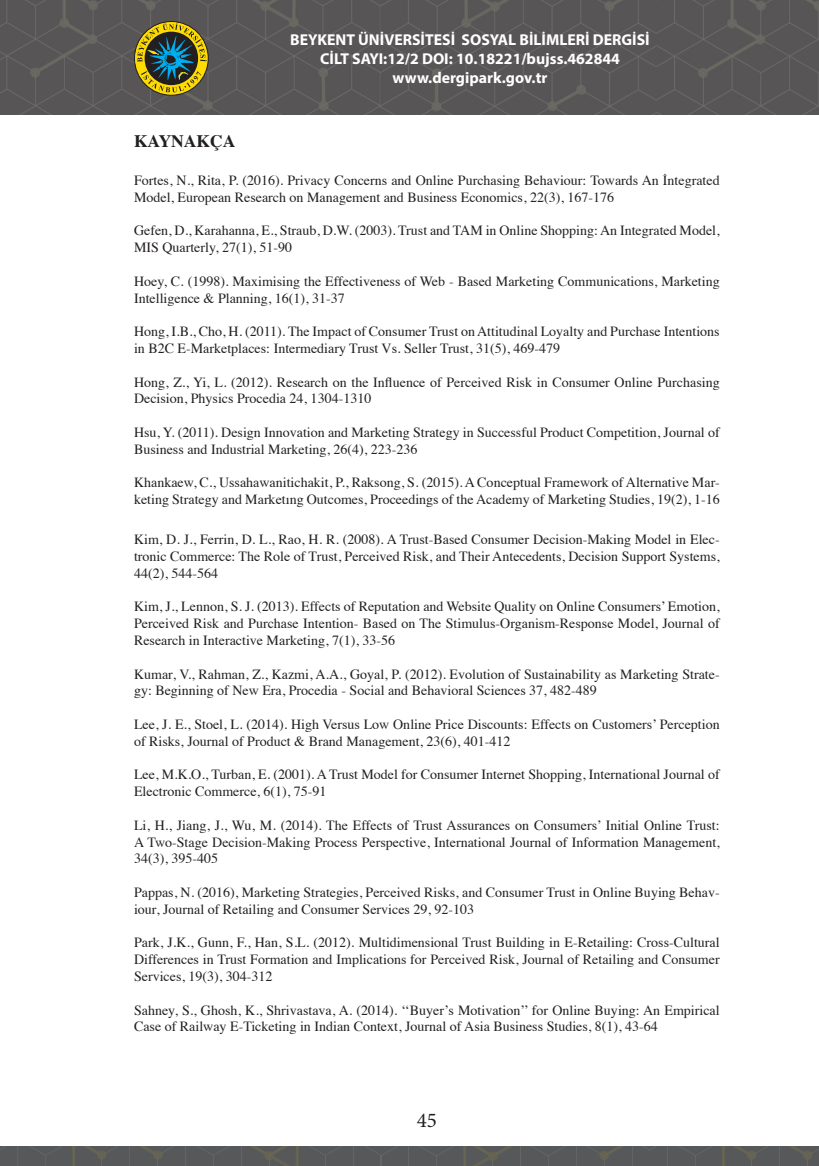
<style>
.page{position:relative;width:819px;height:1166px;background:#fff}
.page>*{position:absolute;margin:0;border:0;box-sizing:border-box;transform-origin:0 0}
.t1{font:21px "Minion Pro";color:#231f20}
.t2{font:700 17.5px "Times";color:#231f20}
.t3{font:700 15.75px/18.9px "Myriad Pro";color:#fff;text-align:center}
.t4{font:14px/16.8px "Times";color:#231f20}
</style>
<div class="page">
<img style="left:0;top:0;width:819px;height:114px">
<svg style="left:0;top:1146px;width:819px;height:20px;background:#585959"></svg>
<svg style="left:134px;top:21px;width:75px;height:75px;background:#6c7137"></svg>
<p class="t3" style="left:290px;top:30px;width:361px">BEYKENT ÜNİVERSİTESİ SOSYAL BİLİMLERİ DERGİSİ<br>CİLT SAYI:12/2 DOI: 10.18221/bujss.462844 www.dergipark.gov.tr</p>
<p class="t2" style="left:134px;top:134px;width:103px">KAYNAKÇA</p>
<p class="t4" style="left:134px;top:173px;width:587px">Fortes, N., Rita, P. (2016). Privacy Concerns and Online Purchasing Behaviour: Towards An İntegrated<br>Model, European Research on Management and Business Economics, 22(3), 167-176</p>
<p class="t4" style="left:134px;top:223px;width:587px">Gefen, D., Karahanna, E., Straub, D.W. (2003). Trust and TAM in Online Shopping: An Integrated Model,<br>MIS Quarterly, 27(1), 51-90</p>
<p class="t4" style="left:134px;top:274px;width:587px">Hoey, C. (1998). Maximising the Effectiveness of Web - Based Marketing Communications, Marketing<br>Intelligence &amp; Planning, 16(1), 31-37</p>
<p class="t4" style="left:134px;top:324px;width:587px">Hong, I.B., Cho, H. (2011). The Impact of Consumer Trust on Attitudinal Loyalty and Purchase Intentions in B2C E-Marketplaces: Intermediary Trust Vs. Seller Trust, 31(5), 469-479</p>
<p class="t4" style="left:134px;top:375px;width:587px">Hong, Z., Yi, L. (2012). Research on the Influence of Perceived Risk in Consumer Online Purchasing<br>Decision, Physics Procedia 24, 1304-1310</p>
<p class="t4" style="left:134px;top:425px;width:587px">Hsu, Y. (2011). Design Innovation and Marketing Strategy in Successful Product Competition, Journal of<br>Business and Industrial Marketing, 26(4), 223-236</p>
<p class="t4" style="left:134px;top:475px;width:587px">Khankaew, C., Ussahawanitichakit, P., Raksong, S. (2015). A Conceptual Framework of Alternative Mar&shy;keting Strategy and Marketıng Outcomes, Proceedings of the Academy of Marketing Studies, 19(2), 1-16</p>
<p class="t4" style="left:134px;top:532px;width:587px;text-align:justify">Kim, D. J., Ferrin, D. L., Rao, H. R. (2008). A Trust-Based Consumer Decision-Making Model in Elec&shy;tronic Commerce: The Role of Trust, Perceived Risk, and Their Antecedents, Decision Support Systems, 44(2), 544-564</p>
<p class="t4" style="left:134px;top:599px;width:587px;text-align:justify">Kim, J., Lennon, S. J. (2013). Effects of Reputation and Website Quality on Online Consumers’ Emotion, Perceived Risk and Purchase Intention- Based on The Stimulus-Organism-Response Model, Journal of Research in Interactive Marketing, 7(1), 33-56</p>
<p class="t4" style="left:134px;top:666px;width:587px">Kumar, V., Rahman, Z., Kazmi, A.A., Goyal, P. (2012). Evolution of Sustainability as Marketing Strate&shy;gy: Beginning of New Era, Procedia - Social and Behavioral Sciences 37, 482-489</p>
<p class="t4" style="left:134px;top:717px;width:587px">Lee, J. E., Stoel, L. (2014). High Versus Low Online Price Discounts: Effects on Customers’ Perception of Risks, Journal of Product &amp; Brand Management, 23(6), 401-412</p>
<p class="t4" style="left:134px;top:767px;width:587px">Lee, M.K.O., Turban, E. (2001). A Trust Model for Consumer Internet Shopping, International Journal of<br>Electronic Commerce, 6(1), 75-91</p>
<p class="t4" style="left:134px;top:818px;width:587px;text-align:justify">Li, H., Jiang, J., Wu, M. (2014). The Effects of Trust Assurances on Consumers’ Initial Online Trust:<br>A Two-Stage Decision-Making Process Perspective, International Journal of Information Management, 34(3), 395-405</p>
<p class="t4" style="left:134px;top:885px;width:587px">Pappas, N. (2016), Marketing Strategies, Perceived Risks, and Consumer Trust in Online Buying Behav&shy;iour, Journal of Retailing and Consumer Services 29, 92-103</p>
<p class="t4" style="left:134px;top:935px;width:587px;text-align:justify">Park, J.K., Gunn, F., Han, S.L. (2012). Multidimensional Trust Building in E-Retailing: Cross-Cultural Differences in Trust Formation and Implications for Perceived Risk, Journal of Retailing and Consumer Services, 19(3), 304-312</p>
<p class="t4" style="left:134px;top:1002px;width:587px">Sahney, S., Ghosh, K., Shrivastava, A. (2014). ‘‘Buyer’s Motivation’’ for Online Buying: An Empirical<br>Case of Railway E-Ticketing in Indian Context, Journal of Asia Business Studies, 8(1), 43-64</p>
<h1 class="t1" style="left:417px;top:1106px;width:22px">45</h1>
</div>
